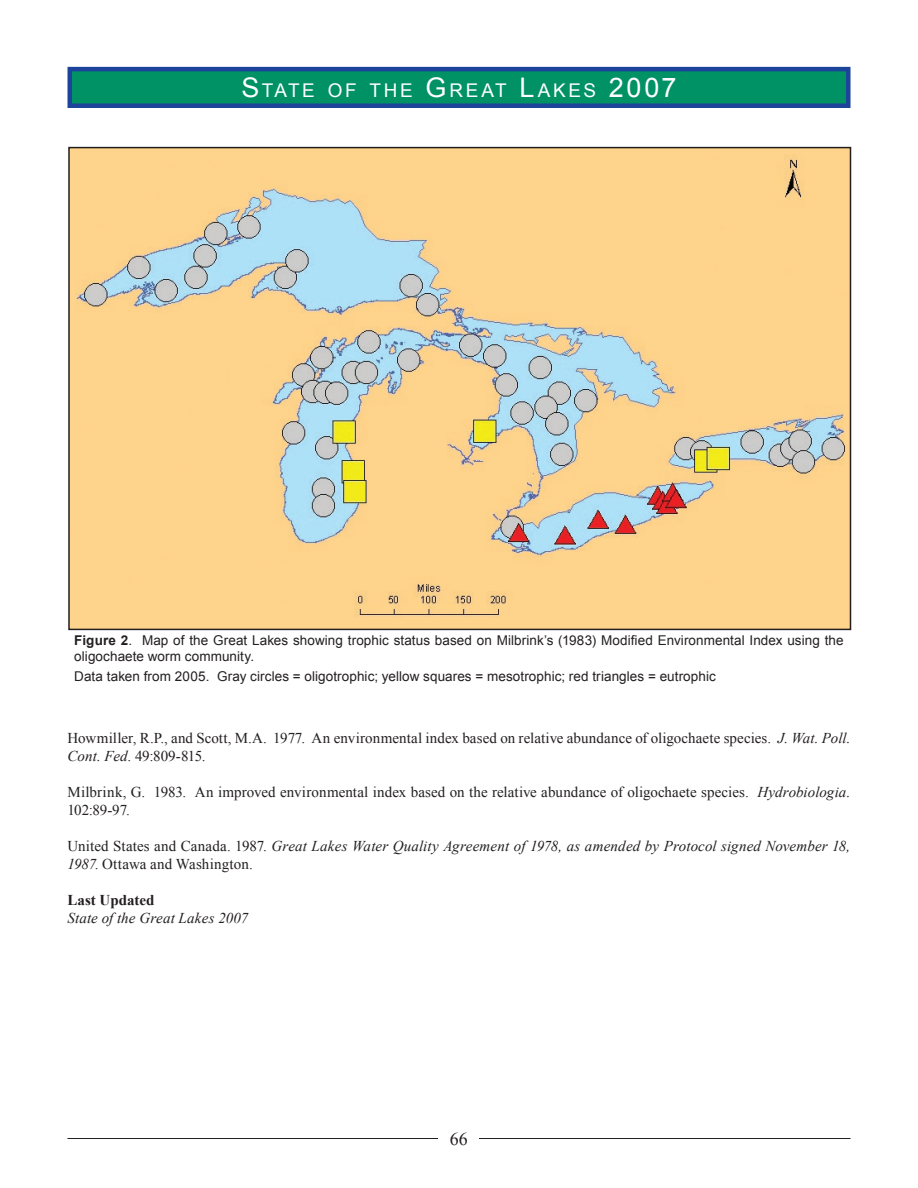
<style>
.page{position:relative;width:918px;height:1188px;background:#fff}
.page>*{position:absolute;margin:0;border:0;box-sizing:border-box;transform-origin:0 0}
.t1{font:18.9px "Arial";letter-spacing:.14em;color:#fff}
.t2{font:18px "Times New Roman";color:#231f20}
.SOLEC_Body_Text_1{font:15px/18px "Times New Roman";letter-spacing:.005em;color:#231f20}
.SOLEC_Body_Text_1-2{font:italic 15px/18px "Times New Roman";letter-spacing:.01em;color:#231f20}
.SOLEC_Sub_Title_note{font:italic 15px "Times New Roman";letter-spacing:.01em;color:#231f20}
.SOLEC_Header_3{font:700 15px "Times New Roman";color:#231f20}
.Caption_text_9pt{font:13.5px/16.2px "Arial";letter-spacing:.005em;color:#231f20}
.s1{font-size:27px}
.s2{font-weight:700}
.s3{font-style:italic}
.s4{font-style:normal}
</style>
<div class="page">
<hr style="left:67px;top:1138px;width:783px;height:1px;background:#231f20">
<div style="left:70px;top:69px;width:778px;height:37px;background:#009165"></div>
<div style="left:68px;top:67px;width:783px;height:41px;border:4px solid #1d449b"></div>
<div style="left:439px;top:1130px;width:40px;height:17px;background:#fff"></div>
<img style="left:71px;top:150px;width:777px;height:477px">
<p class="t1" style="left:241px;top:78px;width:437px"><span class="s1">S</span>tate of the <span class="s1">G</span>reat <span class="s1">L</span>akes <span class="s1">2007</span></p>
<p class="Caption_text_9pt" style="left:74px;top:632px;width:771px"><span class="s2">Figure 2</span>. Map of the Great Lakes showing trophic status based on Milbrink’s (1983) Modified Environmental Index using the oligochaete worm community.</p>
<p class="Caption_text_9pt" style="left:74px;top:668px;width:643px">Data taken from 2005. Gray circles = oligotrophic; yellow squares = mesotrophic; red triangles = eutrophic</p>
<p class="SOLEC_Body_Text_1" style="left:68px;top:729px;width:784px">Howmiller, R.P., and Scott, M.A. 1977. An environmental index based on relative abundance of oligochaete species. <span class="s3">J. Wat. Poll.<br>Cont. Fed</span>. 49:809-815.</p>
<p class="SOLEC_Body_Text_1" style="left:68px;top:783px;width:784px">Milbrink, G. 1983. An improved environmental index based on the relative abundance of oligochaete species. <span class="s3">Hydrobiologia.<br></span>102:89-97.</p>
<p class="SOLEC_Body_Text_1-2" style="left:68px;top:836px;width:784px"><span class="s4">United States and Canada. 1987.</span> Great Lakes Water Quality Agreement of 1978, as amended by Protocol signed November 18,<br>1987<span class="s4">. Ottawa and Washington.</span></p>
<p class="SOLEC_Header_3" style="left:68px;top:889px;width:89px">Last Updated</p>
<p class="SOLEC_Sub_Title_note" style="left:68px;top:908px;width:182px">State of the Great Lakes 2007</p>
<p class="t2" style="left:450px;top:1127px;width:19px">66</p>
</div>
